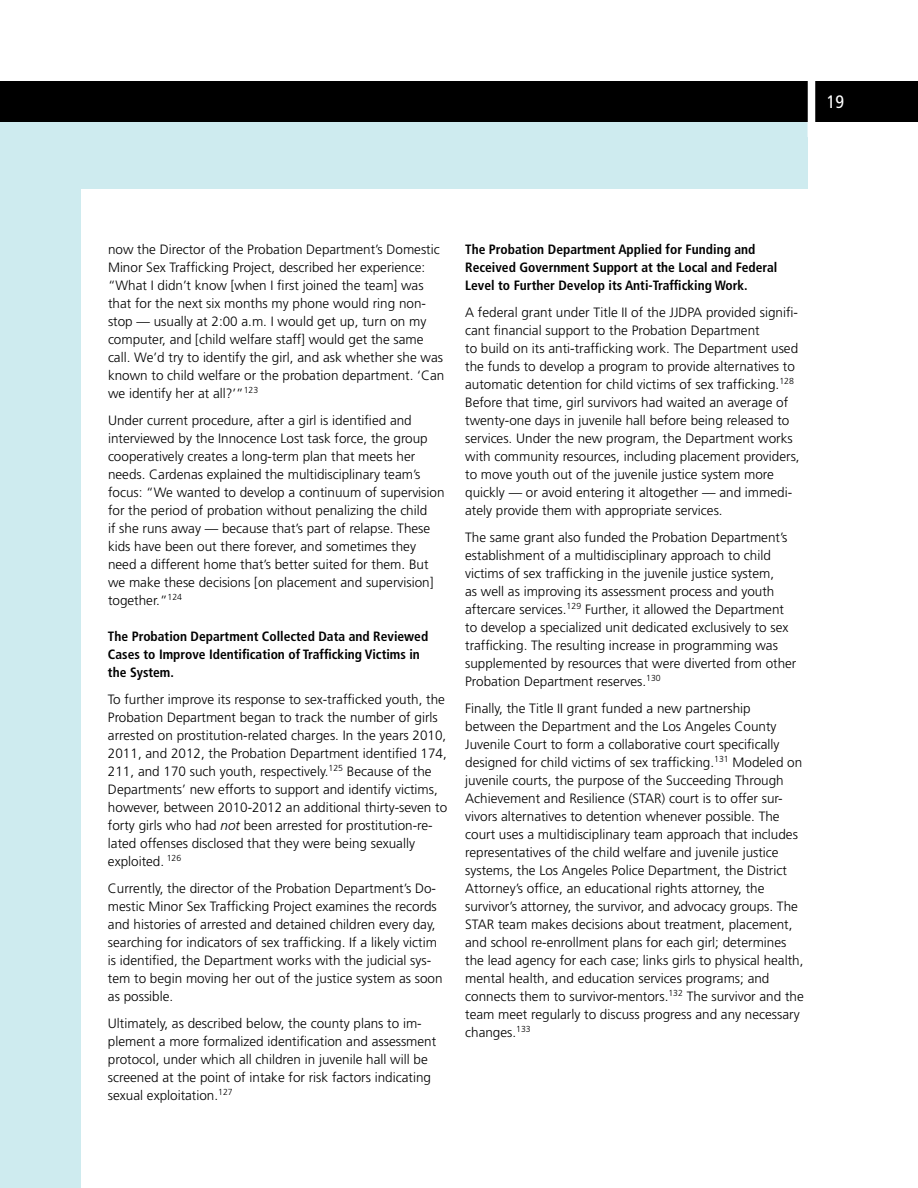
<style>
.page{position:relative;width:918px;height:1188px;background:#fff}
.page>*{position:absolute;margin:0;border:0;box-sizing:border-box;transform-origin:0 0}
.t1{font:condensed 18px "Frutiger";color:#fff}
.t2{font:300 13.5px/18px "Frutiger";color:#000}
.t3{font:700 condensed 13.5px/18px "Frutiger";color:#000}
.s1{font-style:italic}
</style>
<div class="page">
<div style="left:0;top:95px;width:808px;height:1093px;background:#ceebef"></div>
<div style="left:81px;top:189px;width:757px;height:999px;background:#fff"></div>
<div style="left:0;top:81px;width:918px;height:41px;background:#000"></div>
<div style="left:808px;top:67px;width:7px;height:70px;background:#fff"></div>
<h1 class="t1" style="left:827px;top:91px;width:19px">19</h1>
<p class="t2" style="left:108px;top:241px;width:338px">now the Director of the Probation Department’s Domestic Minor Sex Trafficking Project, described her experience: “What I didn’t know [when I first joined the team] was that for the next six months my phone would ring non&shy;stop — usually at 2:00 a.m. I would get up, turn on my computer, and [child welfare staff] would get the same call. We’d try to identify the girl, and ask whether she was known to child welfare or the probation department. ‘Can we identify her at all?’”<sup>123</sup></p>
<p class="t2" style="left:108px;top:412px;width:338px">Under current procedure, after a girl is identified and interviewed by the Innocence Lost task force, the group cooperatively creates a long-term plan that meets her needs. Cardenas explained the multidisciplinary team’s focus: “We wanted to develop a continuum of supervision for the period of probation without penalizing the child<br>if she runs away — because that’s part of relapse. These kids have been out there forever, and sometimes they need a different home that’s better suited for them. But we make these decisions [on placement and supervision] together.”<sup>124</sup></p>
<p class="t3" style="left:108px;top:628px;width:322px">The Probation Department Collected Data and Reviewed<br>Cases to Improve Identification of Trafficking Victims in the System.</p>
<p class="t2" style="left:108px;top:691px;width:341px">To further improve its response to sex-trafficked youth, the Probation Department began to track the number of girls arrested on prostitution-related charges. In the years 2010, 2011, and 2012, the Probation Department identified 174, 211, and 170 such youth, respectively.<sup>125</sup> Because of the Departments’ new efforts to support and identify victims, however, between 2010-2012 an additional thirty-seven to forty girls who had <span class="s1">not</span> been arrested for prostitution-re&shy;lated offenses disclosed that they were being sexually exploited. <sup>126</sup></p>
<p class="t2" style="left:108px;top:880px;width:336px">Currently, the director of the Probation Department’s Do&shy;mestic Minor Sex Trafficking Project examines the records and histories of arrested and detained children every day, searching for indicators of sex trafficking. If a likely victim is identified, the Department works with the judicial sys&shy;tem to begin moving her out of the justice system as soon as possible.</p>
<p class="t2" style="left:108px;top:1015px;width:330px">Ultimately, as described below, the county plans to im&shy;plement a more formalized identification and assessment protocol, under which all children in juvenile hall will be screened at the point of intake for risk factors indicating sexual exploitation.<sup>127</sup></p>
<p class="t3" style="left:465px;top:241px;width:314px">The Probation Department Applied for Funding and<br>Received Government Support at the Local and Federal<br>Level to Further Develop its Anti-Trafficking Work.</p>
<p class="t2" style="left:465px;top:304px;width:336px">A federal grant under Title II of the JJDPA provided signifi&shy;cant financial support to the Probation Department<br>to build on its anti-trafficking work. The Department used the funds to develop a program to provide alternatives to automatic detention for child victims of sex trafficking.<sup>128<br></sup>Before that time, girl survivors had waited an average of twenty-one days in juvenile hall before being released to services. Under the new program, the Department works with community resources, including placement providers, to move youth out of the juvenile justice system more quickly — or avoid entering it altogether — and immedi&shy;ately provide them with appropriate services.</p>
<p class="t2" style="left:465px;top:529px;width:333px">The same grant also funded the Probation Department’s establishment of a multidisciplinary approach to child victims of sex trafficking in the juvenile justice system,<br>as well as improving its assessment process and youth aftercare services.<sup>129</sup> Further, it allowed the Department to develop a specialized unit dedicated exclusively to sex trafficking. The resulting increase in programming was supplemented by resources that were diverted from other Probation Department reserves.<sup>130</sup></p>
<p class="t2" style="left:465px;top:700px;width:340px">Finally, the Title II grant funded a new partnership between the Department and the Los Angeles County Juvenile Court to form a collaborative court specifically designed for child victims of sex trafficking.<sup>131</sup> Modeled on juvenile courts, the purpose of the Succeeding Through Achievement and Resilience (STAR) court is to offer sur&shy;vivors alternatives to detention whenever possible. The court uses a multidisciplinary team approach that includes representatives of the child welfare and juvenile justice systems, the Los Angeles Police Department, the District Attorney’s office, an educational rights attorney, the survivor’s attorney, the survivor, and advocacy groups. The STAR team makes decisions about treatment, placement, and school re-enrollment plans for each girl; determines the lead agency for each case; links girls to physical health, mental health, and education services programs; and connects them to survivor-mentors.<sup>132</sup> The survivor and the team meet regularly to discuss progress and any necessary changes.<sup>133</sup></p>
</div>
